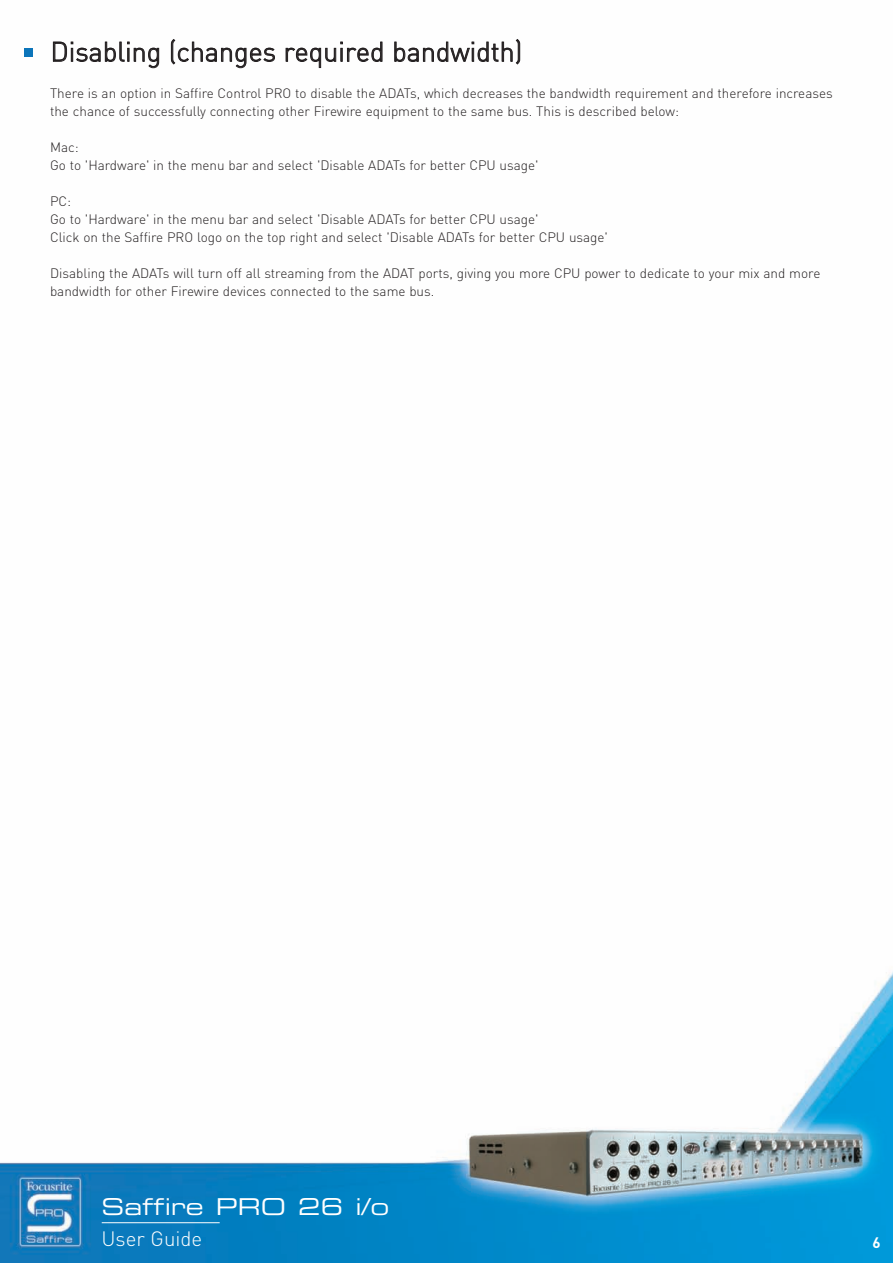
<style>
.page{position:relative;width:893px;height:1263px;background:#fff}
.page>*{position:absolute;margin:0;border:0;box-sizing:border-box;transform-origin:0 0}
.t1{font:300 27px "DIN";color:#231f20}
.t2{font:23.25px "Eurostile Extended Two";color:#fff}
.t3{font:300 20.55px "DIN";color:#fff}
.t4{font:700 15px "DIN";color:#fff}
.t5{font:300 13.5px/18px "DIN";color:#231f20}
</style>
<div class="page">
<img style="left:0;top:48px;width:893px;height:1215px">
<hr style="left:102px;top:1222px;width:118px;height:1px;background:#fff">
<div style="left:24px;top:48px;width:8px;height:8px;background:#0c75ba"></div>
<h1 class="t1" style="left:50px;top:42px;width:473px">Disabling (changes required bandwidth)</h1>
<p class="t5" style="left:50px;top:85px;width:784px">There is an option in Saffire Control PRO to disable the ADATs, which decreases the bandwidth requirement and therefore increases the chance of successfully connecting other Firewire equipment to the same bus. This is described below:</p>
<p class="t5" style="left:50px;top:139px;width:490px">Mac:<br>Go to 'Hardware' in the menu bar and select 'Disable ADATs for better CPU usage'</p>
<p class="t5" style="left:50px;top:193px;width:559px">PC:<br>Go to 'Hardware' in the menu bar and select 'Disable ADATs for better CPU usage'<br>Click on the Saffire PRO logo on the top right and select 'Disable ADATs for better CPU usage'</p>
<p class="t5" style="left:50px;top:265px;width:772px">Disabling the ADATs will turn off all streaming from the ADAT ports, giving you more CPU power to dedicate to your mix and more bandwidth for other Firewire devices connected to the same bus.</p>
<h2 class="t2" style="left:101px;top:1198px;width:289px">Saffire PRO 26 i/o</h2>
<h3 class="t3" style="left:101px;top:1232px;width:102px">User Guide</h3>
<p class="t4" style="left:872px;top:1238px;width:10px">6</p>
</div>
